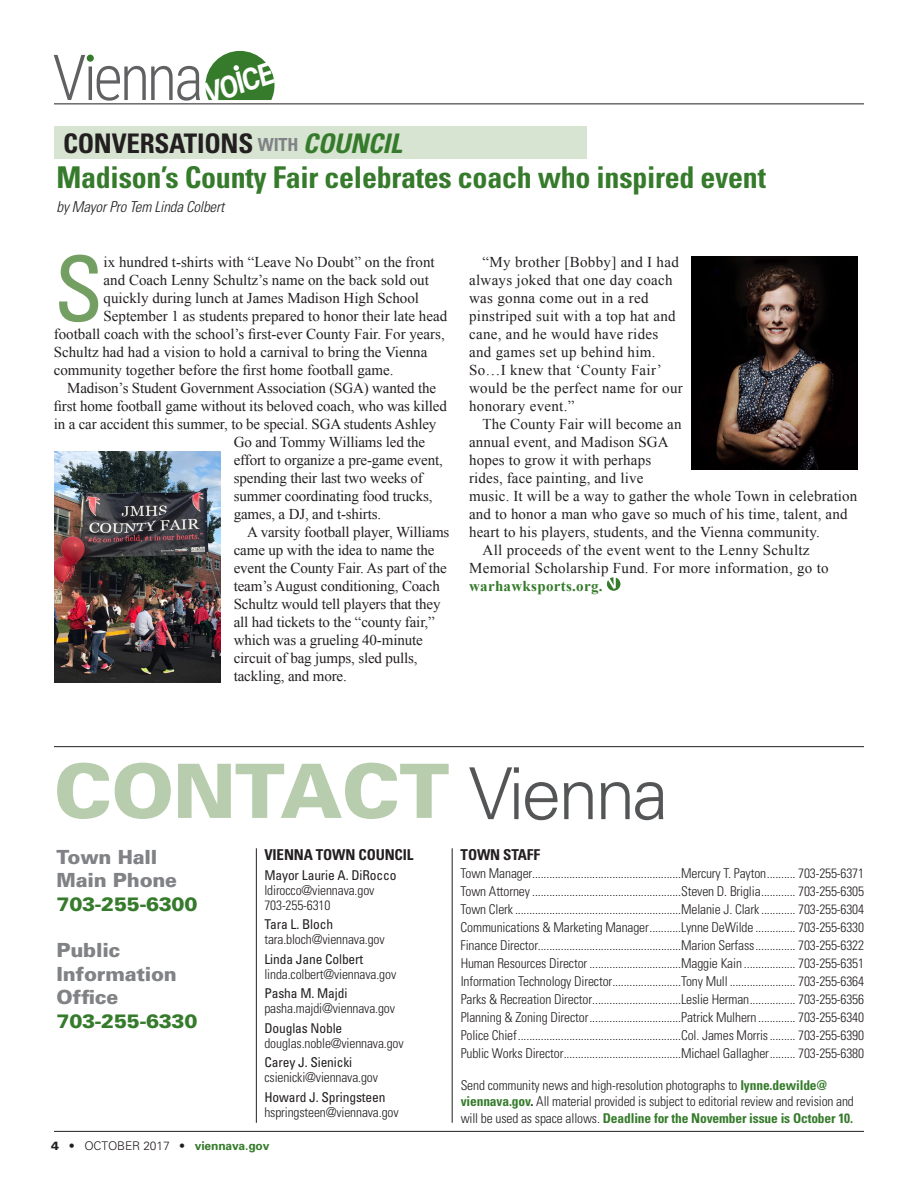
<style>
.page{position:relative;width:918px;height:1188px;background:#fff}
.page>*{position:absolute;margin:0;border:0;box-sizing:border-box;transform-origin:0 0}
.t1{font:condensed 89.85px "Univers";color:#749f63}
.t2{font:900 75px "Univers";letter-spacing:-.01em;color:#b7cdad}
.t3{font:700 30.45px "Roboto";color:#fff;scale:.89 1}
.t4{font:700 condensed 30px "Univers";letter-spacing:-.01em;color:#357b2b}
.t5{font:700 condensed 27px "Univers";letter-spacing:-.01em;color:#231f20}
.t6{font:900 19.5px/23.4px "Univers";letter-spacing:-.01em;color:#808285}
.t7{font:900 19.5px "Univers";letter-spacing:-.01em;color:#357b2b}
.t8{font:15px "Times New Roman";color:#231f20}
.t9{font:15px/18px "Times New Roman";letter-spacing:.02em;color:#231f20}
.t10{font:700 condensed 15px "Univers";letter-spacing:-.01em;color:#231f20}
.t11{font:italic 300 condensed 15px "Univers";letter-spacing:-.01em;color:#231f20}
.t12{font:700 15px "Times New Roman";letter-spacing:.02em;color:#357b2b}
.t13{font:300 condensed 13.5px/18px "Univers";letter-spacing:-.01em;color:#231f20}
.t14{font:condensed 13.5px "Univers";letter-spacing:-.01em;color:#231f20}
.t15{font:300 12px "Univers";letter-spacing:-.01em;color:#231f20}
.s1{font-size:18px;color:#808285}
.s2{font-style:italic;color:#357b2b}
.s3{font-weight:300;font-size:71.7px;color:#545557}
.s4{font-weight:700;color:#357b2b}
.s5{font-weight:700}
.s6{font-weight:900}
</style>
<div class="page">
<hr style="left:256px;top:848px;width:1px;height:275px;background:#231f20">
<hr style="left:452px;top:848px;width:1px;height:275px;background:#231f20">
<hr style="left:54px;top:746px;width:810px;height:1px;background:#231f20">
<div style="left:54px;top:126px;width:532px;height:32px;background:#d7e4d2"></div>
<svg style="left:607px;top:577px;width:13px;height:14px"></svg>
<svg style="left:691px;top:256px;width:166px;height:213px;background:#2b211e"></svg>
<img style="left:54px;top:452px;width:166px;height:230px">
<hr style="left:54px;top:1131px;width:810px;height:1px;background:#231f20">
<hr style="left:54px;top:103px;width:810px;height:1px;background:#231f20">
<svg style="left:54px;top:51px;width:220px;height:50px"></svg>
<h3 class="t3" style="left:198px;top:74px;width:81px;rotate:-18deg">VOICE</h3>
<h3 class="t5" style="left:63px;top:127px;width:340px">CONVERSATIONS <span class="s1">WITH</span> <span class="s2">COUNCIL</span></h3>
<h3 class="t4" style="left:57px;top:159px;width:711px">Madison’s County Fair celebrates coach who inspired event</h3>
<p class="t11" style="left:57px;top:198px;width:169px">by Mayor Pro Tem Linda Colbert</p>
<h1 class="t1" style="left:54px;top:232px;width:51px">S</h1>
<p class="t8" style="left:104px;top:252px;width:333px">ix hundred t-shirts with “Leave No Doubt” on the front</p>
<p class="t8" style="left:104px;top:270px;width:327px">and Coach Lenny Schultz’s name on the back sold out</p>
<p class="t8" style="left:104px;top:288px;width:317px">quickly during lunch at James Madison High School</p>
<p class="t8" style="left:104px;top:306px;width:345px">September 1 as students prepared to honor their late head</p>
<p class="t8" style="left:54px;top:324px;width:393px">football coach with the school’s first-ever County Fair. For years,</p>
<p class="t8" style="left:54px;top:342px;width:375px">Schultz had had a vision to hold a carnival to bring the Vienna</p>
<p class="t8" style="left:54px;top:360px;width:341px">community together before the first home football game.</p>
<p class="t8" style="left:67px;top:378px;width:371px">Madison’s Student Government Association (SGA) wanted the</p>
<p class="t8" style="left:54px;top:396px;width:395px">first home football game without its beloved coach, who was killed</p>
<p class="t8" style="left:54px;top:414px;width:384px">in a car accident this summer, to be special. SGA students Ashley</p>
<p class="t8" style="left:234px;top:432px;width:193px">Go and Tommy Williams led the</p>
<p class="t8" style="left:234px;top:450px;width:211px">effort to organize a pre-game event,</p>
<p class="t8" style="left:234px;top:468px;width:191px">spending their last two weeks of</p>
<p class="t8" style="left:234px;top:486px;width:200px">summer coordinating food trucks,</p>
<p class="t8" style="left:234px;top:504px;width:149px">games, a DJ, and t-shirts.</p>
<p class="t8" style="left:247px;top:522px;width:204px">A varsity football player, Williams</p>
<p class="t8" style="left:234px;top:540px;width:202px">came up with the idea to name the</p>
<p class="t8" style="left:234px;top:558px;width:214px">event the County Fair. As part of the</p>
<p class="t8" style="left:234px;top:576px;width:208px">team’s August conditioning, Coach</p>
<p class="t8" style="left:234px;top:594px;width:208px">Schultz would tell players that they</p>
<p class="t8" style="left:234px;top:612px;width:203px">all had tickets to the “county fair,”</p>
<p class="t8" style="left:234px;top:630px;width:190px">which was a grueling 40-minute</p>
<p class="t8" style="left:234px;top:648px;width:185px">circuit of bag jumps, sled pulls,</p>
<p class="t8" style="left:234px;top:666px;width:115px">tackling, and more.</p>
<p class="t9" style="left:469px;top:253px;width:215px;text-indent:13px">“My brother [Bobby] and I had always joked that one day coach was gonna come out in a red pinstriped suit with a top hat and cane, and he would have rides and games set up behind him.<br>So…I knew that ‘County Fair’ would be the perfect name for our honorary event.”</p>
<p class="t8" style="left:483px;top:414px;width:200px">The County Fair will become an</p>
<p class="t8" style="left:469px;top:432px;width:201px">annual event, and Madison SGA</p>
<p class="t8" style="left:469px;top:450px;width:184px">hopes to grow it with perhaps</p>
<p class="t8" style="left:469px;top:468px;width:176px">rides, face painting, and live</p>
<p class="t8" style="left:469px;top:486px;width:390px">music. It will be a way to gather the whole Town in celebration</p>
<p class="t8" style="left:469px;top:504px;width:380px">and to honor a man who gave so much of his time, talent, and</p>
<p class="t8" style="left:469px;top:522px;width:352px">heart to his players, students, and the Vienna community.</p>
<p class="t9" style="left:483px;top:541px;width:329px">All proceeds of the event went to the Lenny Schultz</p>
<p class="t9" style="left:469px;top:559px;width:361px">Memorial Scholarship Fund. For more information, go to</p>
<p class="t12" style="left:469px;top:575px;width:135px">warhawksports.org.</p>
<h2 class="t2" style="left:54px;top:745px;width:616px">CONTACT <span class="s3">Vienna</span></h2>
<p class="t10" style="left:264px;top:846px;width:150px">VIENNA TOWN COUNCIL</p>
<p class="t14" style="left:264px;top:866px;width:133px">Mayor Laurie A. DiRocco</p>
<p class="t13" style="left:264px;top:882px;width:112px;line-height:15px">ldirocco@viennava.gov<br>703-255-6310</p>
<p class="t14" style="left:264px;top:916px;width:70px">Tara L. Bloch</p>
<p class="t13" style="left:264px;top:930px;width:122px">tara.bloch@viennava.gov</p>
<p class="t14" style="left:264px;top:950px;width:100px">Linda Jane Colbert</p>
<p class="t13" style="left:264px;top:965px;width:133px">linda.colbert@viennava.gov</p>
<p class="t14" style="left:264px;top:985px;width:84px">Pasha M. Majdi</p>
<p class="t13" style="left:264px;top:999px;width:132px">pasha.majdi@viennava.gov</p>
<p class="t14" style="left:264px;top:1019px;width:79px">Douglas Noble</p>
<p class="t13" style="left:264px;top:1034px;width:141px">douglas.noble@viennava.gov</p>
<p class="t14" style="left:264px;top:1054px;width:89px">Carey J. Sienicki</p>
<p class="t13" style="left:264px;top:1068px;width:115px">csienicki@viennava.gov</p>
<p class="t14" style="left:264px;top:1088px;width:123px">Howard J. Springsteen</p>
<p class="t13" style="left:264px;top:1103px;width:136px">hspringsteen@viennava.gov</p>
<p class="t10" style="left:461px;top:846px;width:81px">TOWN STAFF</p>
<p class="t13" style="left:461px;top:864px;width:405px;text-align:justify">Town Manager....................................................Mercury T. Payton.......... 703-255-6371<br>Town Attorney ....................................................Steven D. Briglia............ 703-255-6305<br>Town Clerk..........................................................Melanie J. Clark............ 703-255-6304<br>Communications &amp; Marketing Manager...........Lynne DeWilde .............. 703-255-6330<br>Finance Director..................................................Marion Serfass.............. 703-255-6322<br>Human Resources Director ................................Maggie Kain .................. 703-255-6351<br>Information Technology Director........................Tony Mull ....................... 703-255-6364<br>Parks &amp; Recreation Director...............................Leslie Herman................ 703-255-6356<br>Planning &amp; Zoning Director................................Patrick Mulhern ............. 703-255-6340<br>Police Chief.........................................................Col. James Morris......... 703-255-6390<br>Public Works Director.........................................Michael Gallagher......... 703-255-6380</p>
<p class="t13" style="left:461px;top:1077px;width:395px;line-height:16.5px">Send community news and high-resolution photographs to <span class="s4">lynne.dewilde@ viennava.gov</span><span class="s5">.</span> All material provided is subject to editorial review and revision and will be used as space allows. <span class="s4">Deadline for the November issue is October 10.</span></p>
<h3 class="t6" style="left:57px;top:845px;width:122px">Town Hall<br>Main Phone</h3>
<h3 class="t7" style="left:57px;top:892px;width:142px">703-255-6300</h3>
<h3 class="t6" style="left:57px;top:939px;width:122px">Public<br>Information<br>Office</h3>
<h3 class="t7" style="left:57px;top:1009px;width:142px">703-255-6330</h3>
<p class="t15" style="left:51px;top:1138px;width:220px"><span class="s6">4</span> • OCTOBER 2017 • <span class="s4">viennava.gov</span></p>
</div>
